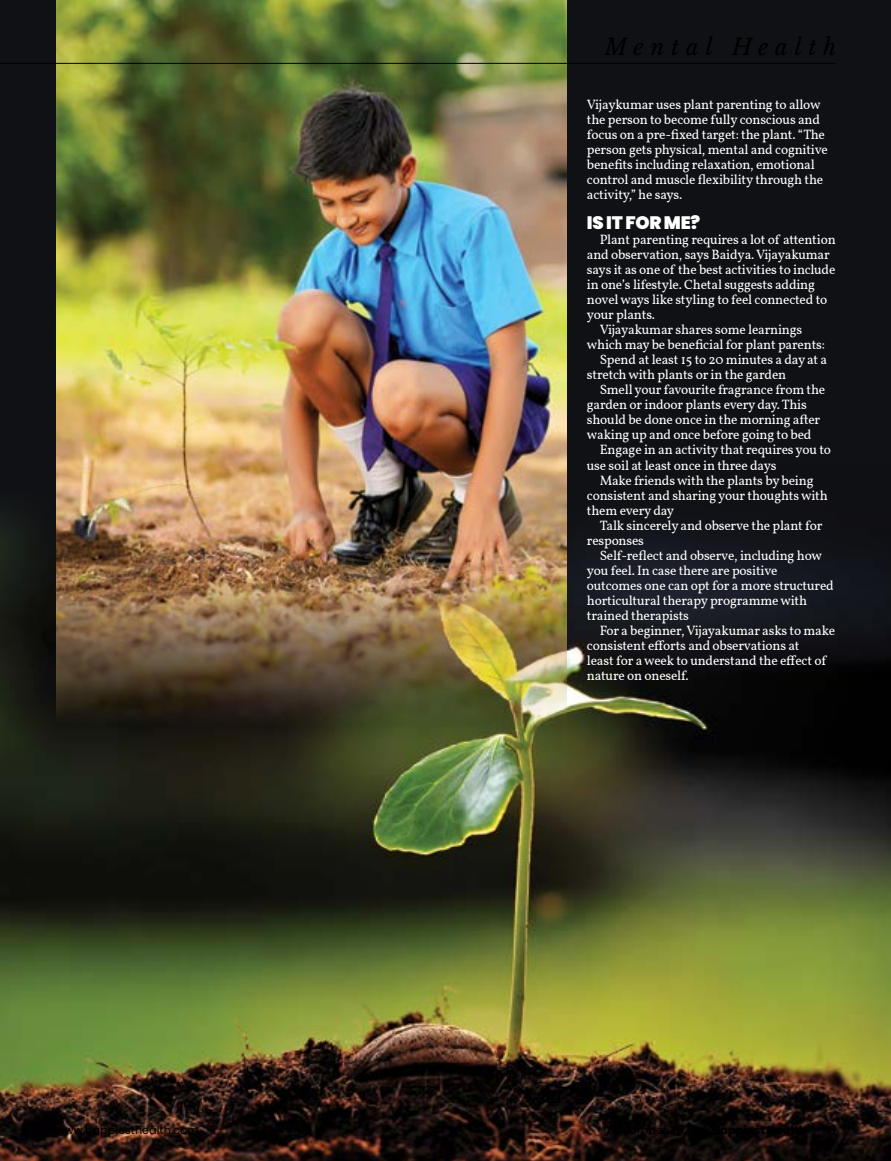
<style>
.page{position:relative;width:891px;height:1161px;background:#101115}
.page>*{position:absolute;margin:0;border:0;box-sizing:border-box;transform-origin:0 0}
.t1{font:italic 22.5px "Libre Baskerville";letter-spacing:.3em;color:#000}
.t2{font:900 18px "Poppins";letter-spacing:-.015em;color:#fff}
.t3{font:13.5px/15px "Vollkorn";letter-spacing:-.015em;color:#fff}
.t4{font:11.25px "Poppins";color:#000}
</style>
<div class="page">
<img style="left:0;top:463px;width:891px;height:698px">
<img style="left:57px;top:0;width:510px;height:770px">
<hr style="left:0;top:63px;width:836px;height:1px;background:#000">
<p class="t4" style="left:55px;top:1124px;width:145px">www.happiesthealth.com</p>
<h1 class="t1" style="left:605px;top:33px;width:233px">Mental Health</h1>
<p class="t3" style="left:587px;top:97px;width:243px">Vijaykumar uses plant parenting to allow the person to become fully conscious and focus on a pre-fixed target: the plant. “The person gets physical, mental and cognitive benefits including relaxation, emotional control and muscle flexibility through the activity,” he says.</p>
<h2 class="t2" style="left:587px;top:212px;width:115px">IS IT FOR ME?</h2>
<p class="t3" style="left:600px;top:232px;width:238px">Plant parenting requires a lot of attention</p>
<p class="t3" style="left:587px;top:247px;width:244px">and observation, says Baidya. Vijayakumar</p>
<p class="t3" style="left:587px;top:262px;width:250px">says it as one of the best activities to include</p>
<p class="t3" style="left:587px;top:277px;width:230px">in one’s lifestyle. Chetal suggests adding</p>
<p class="t3" style="left:587px;top:293px;width:242px">novel ways like styling to feel connected to</p>
<p class="t3" style="left:587px;top:308px;width:70px">your plants.</p>
<p class="t3" style="left:600px;top:323px;width:204px">Vijayakumar shares some learnings</p>
<p class="t3" style="left:587px;top:338px;width:240px">which may be beneficial for plant parents:</p>
<p class="t3" style="left:600px;top:353px;width:229px">Spend at least 15 to 20 minutes a day at a</p>
<p class="t3" style="left:587px;top:368px;width:201px">stretch with plants or in the garden</p>
<p class="t3" style="left:600px;top:383px;width:227px">Smell your favourite fragrance from the</p>
<p class="t3" style="left:587px;top:398px;width:221px">garden or indoor plants every day. This</p>
<p class="t3" style="left:587px;top:413px;width:235px">should be done once in the morning after</p>
<p class="t3" style="left:587px;top:428px;width:226px">waking up and once before going to bed</p>
<p class="t3" style="left:600px;top:443px;width:233px">Engage in an activity that requires you to</p>
<p class="t3" style="left:587px;top:458px;width:191px">use soil at least once in three days</p>
<p class="t3" style="left:600px;top:473px;width:215px">Make friends with the plants by being</p>
<p class="t3" style="left:587px;top:488px;width:242px">consistent and sharing your thoughts with</p>
<p class="t3" style="left:587px;top:503px;width:89px">them every day</p>
<p class="t3" style="left:600px;top:518px;width:224px">Talk sincerely and observe the plant for</p>
<p class="t3" style="left:587px;top:533px;width:59px">responses</p>
<p class="t3" style="left:600px;top:548px;width:224px">Self-reflect and observe, including how</p>
<p class="t3" style="left:587px;top:563px;width:192px">you feel. In case there are positive</p>
<p class="t3" style="left:587px;top:578px;width:248px">outcomes one can opt for a more structured</p>
<p class="t3" style="left:587px;top:593px;width:222px">horticultural therapy programme with</p>
<p class="t3" style="left:587px;top:608px;width:104px">trained therapists</p>
<p class="t3" style="left:600px;top:623px;width:237px">For a beginner, Vijayakumar asks to make</p>
<p class="t3" style="left:587px;top:638px;width:214px">consistent efforts and observations at</p>
<p class="t3" style="left:587px;top:653px;width:241px">least for a week to understand the effect of</p>
<p class="t3" style="left:587px;top:668px;width:103px">nature on oneself.</p>
</div>
